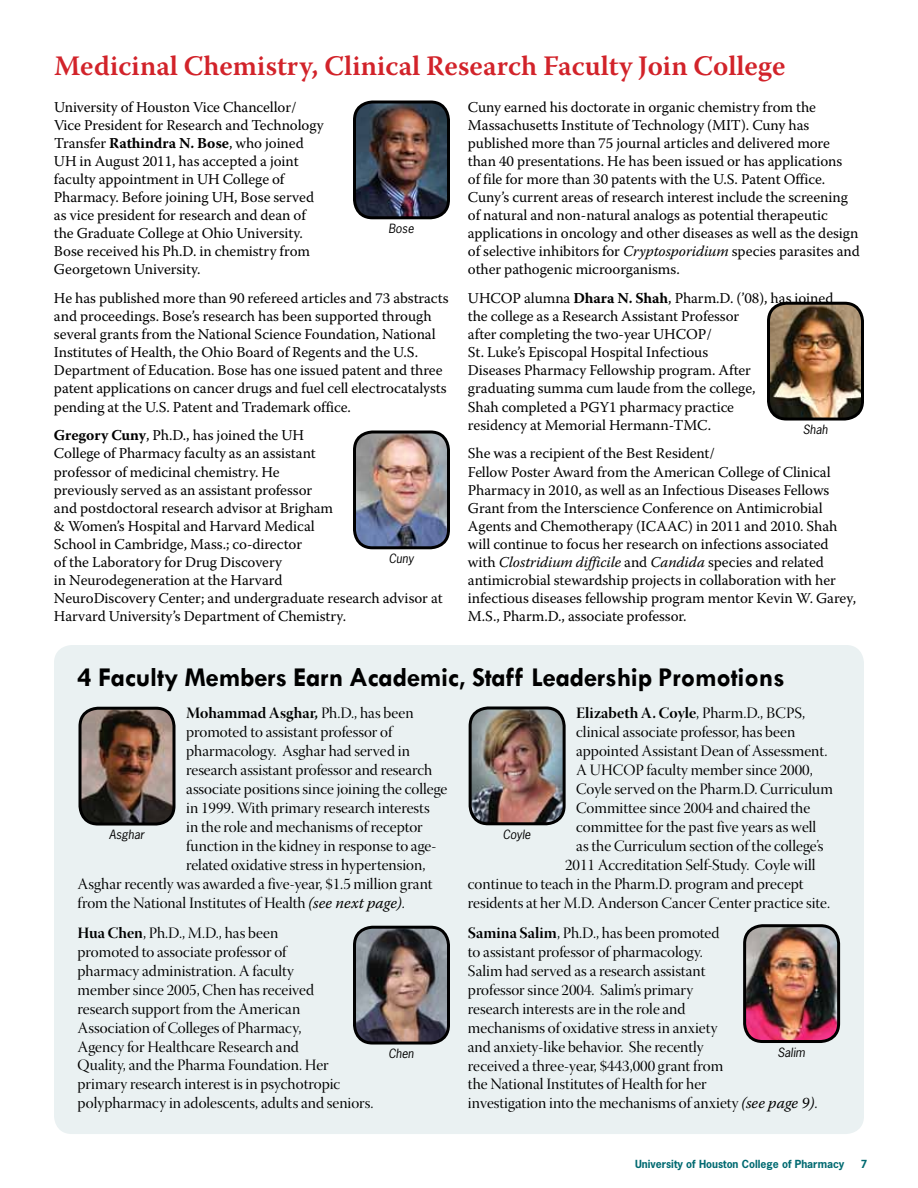
<style>
.page{position:relative;width:918px;height:1188px;background:#fff}
.page>*{position:absolute;margin:0;border:0;box-sizing:border-box;transform-origin:0 0}
.t1{font:600 28.2px "Warnock Pro";color:#d2232a}
.t2{font:700 27.3px "Tw Cen";letter-spacing:-.01em;color:#000}
.t3{font:15.75px/19px "Warnock Pro Disp";color:#000}
.t4{font:15.75px "Warnock Pro Bold Disp";color:#000}
.t5{font:15px/18.1px "Warnock Pro";letter-spacing:-.005em;color:#000}
.t6{font:italic 12px "News Gothic Std";color:#000}
.t7{font:700 10.5px "News Gothic Std";color:#006a71}
.s1{font-weight:700}
.s2{font-style:italic}
.s3{font-family:"Warnock Pro Disp"}
.s4{font-family:"Warnock Pro";font-style:italic}
.s5{font-family:"Warnock Pro Bold Disp"}
</style>
<div class="page">
<img style="left:355px;top:434px;width:93px;height:114px">
<div style="left:353px;top:430px;width:97px;height:119px;border:3px solid #000;border-radius:18px"></div>
<div style="left:54px;top:645px;width:810px;height:489px;background:#eaf1f2;border-radius:18px"></div>
<img style="left:355px;top:104px;width:93px;height:114px">
<div style="left:353px;top:100px;width:97px;height:119px;border:3px solid #000;border-radius:18px"></div>
<img style="left:769px;top:303px;width:93px;height:114px">
<div style="left:767px;top:302px;width:97px;height:119px;border:3px solid #000;border-radius:18px"></div>
<img style="left:355px;top:927px;width:93px;height:114px">
<div style="left:353px;top:926px;width:97px;height:119px;border:3px solid #000;border-radius:18px"></div>
<img style="left:747px;top:926px;width:92px;height:116px">
<div style="left:743px;top:924px;width:97px;height:119px;border:3px solid #000;border-radius:18px"></div>
<img style="left:80px;top:708px;width:94px;height:114px">
<div style="left:79px;top:707px;width:96px;height:119px;border:3px solid #000;border-radius:18px"></div>
<img style="left:470px;top:710px;width:92px;height:114px">
<div style="left:469px;top:706px;width:97px;height:119px;border:3px solid #000;border-radius:18px"></div>
<h1 class="t1" style="left:54px;top:48px;width:733px">Medicinal Chemistry, Clinical Research Faculty Join College</h1>
<p class="t5" style="left:54px;top:97px;width:271px">University of Houston Vice Chancellor/ Vice President for Research and Technology Transfer <span class="s1">Rathindra N. Bose</span>, who joined UH in August 2011, has accepted a joint faculty appointment in UH College of Pharmacy. Before joining UH, Bose served as vice president for research and dean of the Graduate College at Ohio University.<br>Bose received his Ph.D. in chemistry from Georgetown University.</p>
<p class="t5" style="left:54px;top:289px;width:396px">He has published more than 90 refereed articles and 73 abstracts and proceedings. Bose’s research has been supported through several grants from the National Science Foundation, National Institutes of Health, the Ohio Board of Regents and the U.S.<br>Department of Education. Bose has one issued patent and three patent applications on cancer drugs and fuel cell electrocatalysts pending at the U.S. Patent and Trademark office.</p>
<p class="t5" style="left:54px;top:426px;width:390px"><span class="s1">Gregory Cuny</span>, Ph.D., has joined the UH<br>College of Pharmacy faculty as an assistant<br>professor of medicinal chemistry. He<br>previously served as an assistant professor<br>and postdoctoral research advisor at Brigham<br>&amp; Women’s Hospital and Harvard Medical<br>School in Cambridge, Mass.; co-director<br>of the Laboratory for Drug Discovery<br>in Neurodegeneration at the Harvard<br>NeuroDiscovery Center; and undergraduate research advisor at Harvard University’s Department of Chemistry.</p>
<p class="t6" style="left:388px;top:221px;width:27px">Bose</p>
<p class="t6" style="left:389px;top:551px;width:26px">Cuny</p>
<p class="t5" style="left:468px;top:97px;width:393px">Cuny earned his doctorate in organic chemistry from the Massachusetts Institute of Technology (MIT). Cuny has published more than 75 journal articles and delivered more than 40 presentations. He has been issued or has applications<br>of file for more than 30 patents with the U.S. Patent Office.<br>Cuny’s current areas of research interest include the screening of natural and non-natural analogs as potential therapeutic applications in oncology and other diseases as well as the design of selective inhibitors for <span class="s2">Cryptosporidium</span> species parasites and other pathogenic microorganisms.</p>
<p class="t5" style="left:468px;top:289px;width:367px">UHCOP alumna <span class="s1">Dhara N. Shah</span>, Pharm.D. (’08), has joined the college as a Research Assistant Professor<br>after completing the two-year UHCOP/<br>St. Luke’s Episcopal Hospital Infectious<br>Diseases Pharmacy Fellowship program. After<br>graduating summa cum laude from the college,<br>Shah completed a PGY1 pharmacy practice<br>residency at Memorial Hermann-TMC.</p>
<p class="t5" style="left:468px;top:444px;width:390px">She was a recipient of the Best Resident/<br>Fellow Poster Award from the American College of Clinical Pharmacy in 2010, as well as an Infectious Diseases Fellows Grant from the Interscience Conference on Antimicrobial Agents and Chemotherapy (ICAAC) in 2011 and 2010. Shah will continue to focus her research on infections associated with <span class="s2">Clostridium difficile</span> and <span class="s2">Candida</span> species and related antimicrobial stewardship projects in collaboration with her infectious diseases fellowship program mentor Kevin W. Garey, M.S., Pharm.D., associate professor.</p>
<p class="t6" style="left:803px;top:422px;width:26px">Shah</p>
<h2 class="t2" style="left:78px;top:661px;width:709px">4 Faculty Members Earn Academic, Staff Leadership Promotions</h2>
<p class="t4" style="left:186px;top:703px;width:229px">Mohammad Asghar, <span class="s3">Ph.D., has been</span></p>
<p class="t3" style="left:186px;top:724px;width:208px">promoted to assistant professor of</p>
<p class="t3" style="left:186px;top:743px;width:225px">pharmacology. Asghar had served in</p>
<p class="t3" style="left:186px;top:762px;width:248px">research assistant professor and research</p>
<p class="t3" style="left:186px;top:781px;width:263px">associate positions since joining the college</p>
<p class="t3" style="left:186px;top:800px;width:245px">in 1999. With primary research interests</p>
<p class="t3" style="left:186px;top:819px;width:238px">in the role and mechanisms of receptor</p>
<p class="t3" style="left:186px;top:838px;width:252px">function in the kidney in response to age-</p>
<p class="t3" style="left:186px;top:857px;width:241px">related oxidative stress in hypertension,</p>
<p class="t3" style="left:78px;top:876px;width:357px">Asghar recently was awarded a five-year, $1.5 million grant</p>
<p class="t3" style="left:78px;top:895px;width:329px">from the National Institutes of Health <span class="s4">(see next page)</span>.</p>
<p class="t3" style="left:78px;top:925px;width:298px"><span class="s5">Hua Chen</span>, Ph.D., M.D., has been<br>promoted to associate professor of<br>pharmacy administration. A faculty<br>member since 2005, Chen has received<br>research support from the American Association of Colleges of Pharmacy,<br>Agency for Healthcare Research and<br>Quality, and the Pharma Foundation. Her primary research interest is in psychotropic polypharmacy in adolescents, adults and seniors.</p>
<p class="t4" style="left:576px;top:703px;width:230px">Elizabeth A. Coyle<span class="s3">, Pharm.D., BCPS,</span></p>
<p class="t3" style="left:576px;top:724px;width:221px">clinical associate professor, has been</p>
<p class="t3" style="left:576px;top:743px;width:253px">appointed Assistant Dean of Assessment.</p>
<p class="t3" style="left:576px;top:762px;width:238px">A UHCOP faculty member since 2000,</p>
<p class="t3" style="left:576px;top:781px;width:258px">Coyle served on the Pharm.D. Curriculum</p>
<p class="t3" style="left:576px;top:800px;width:236px">Committee since 2004 and chaired the</p>
<p class="t3" style="left:576px;top:819px;width:241px">committee for the past five years as well</p>
<p class="t3" style="left:576px;top:838px;width:249px">as the Curriculum section of the college’s</p>
<p class="t3" style="left:565px;top:857px;width:252px">2011 Accreditation Self-Study. Coyle will</p>
<p class="t3" style="left:468px;top:876px;width:337px">continue to teach in the Pharm.D. program and precept</p>
<p class="t3" style="left:468px;top:895px;width:364px">residents at her M.D. Anderson Cancer Center practice site.</p>
<p class="t3" style="left:468px;top:925px;width:351px"><span class="s5">Samina Salim</span>, Ph.D., has been promoted<br>to assistant professor of pharmacology.<br>Salim had served as a research assistant<br>professor since 2004. Salim’s primary<br>research interests are in the role and<br>mechanisms of oxidative stress in anxiety<br>and anxiety-like behavior. She recently<br>received a three-year, $443,000 grant from<br>the National Institutes of Health for her<br>investigation into the mechanisms of anxiety <span class="s4">(see page 9)</span>.</p>
<p class="t6" style="left:109px;top:827px;width:37px">Asghar</p>
<p class="t6" style="left:503px;top:827px;width:29px">Coyle</p>
<p class="t6" style="left:388px;top:1046px;width:27px">Chen</p>
<p class="t6" style="left:778px;top:1044px;width:29px">Salim</p>
<p class="t7" style="left:635px;top:1157px;width:211px">University of Houston College of Pharmacy</p>
<p class="t7" style="left:861px;top:1157px;width:8px">7</p>
</div>
